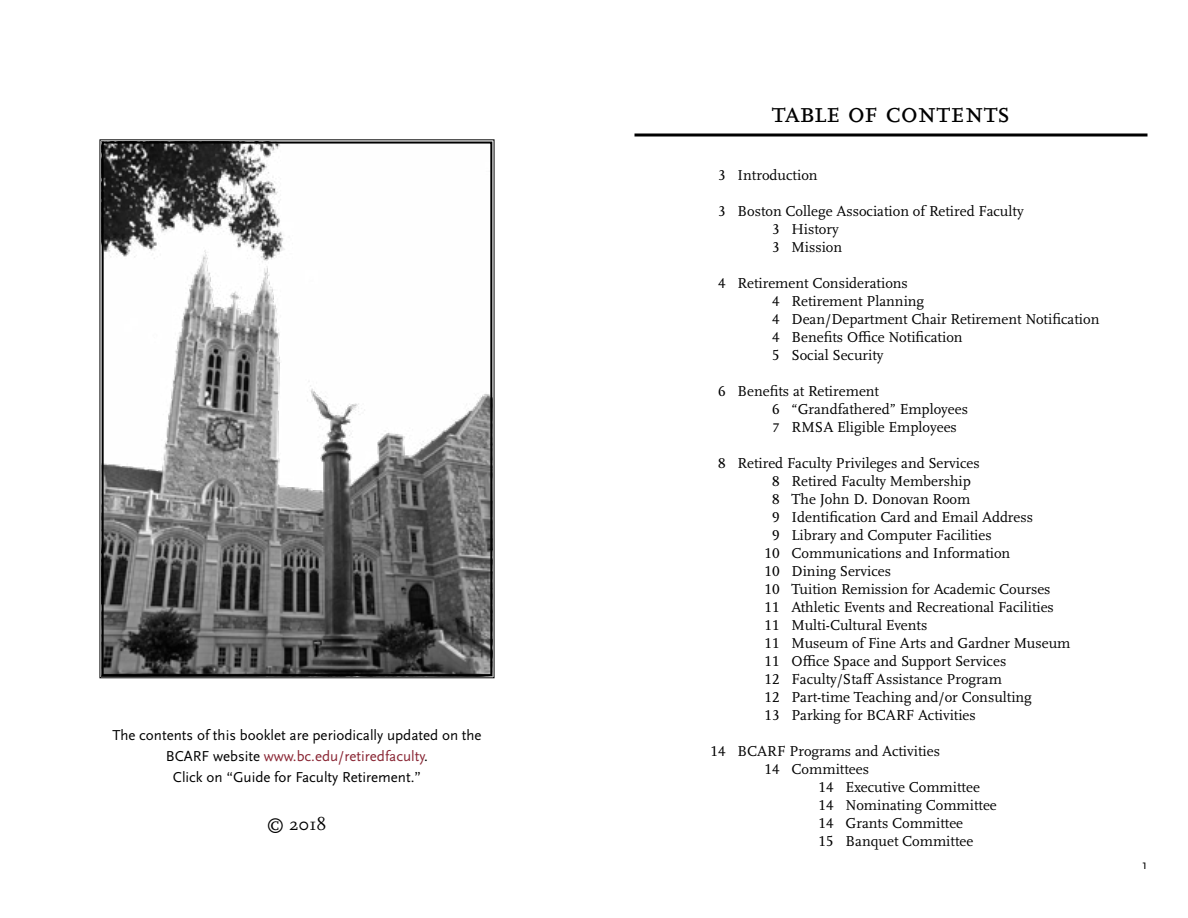
<style>
.page{position:relative;width:1188px;height:918px;background:#fff}
.page>*{position:absolute;margin:0;border:0;box-sizing:border-box;transform-origin:0 0}
.t1{font:30px "Scala OT";letter-spacing:-.01em;color:#000}
.t2{font:18px "Scala OT";color:#000}
.t3{font:15px/18px "Scala OT";color:#000}
.t4{font:15px/21px "Scala Sans OT";color:#000;text-align:center}
.t5{font:13.5px "Scala Sans OT";color:#000}
.s1{color:#892533}
</style>
<div class="page">
<hr style="left:634px;top:134px;width:514px;height:2px;background:#000">
<svg style="left:99px;top:139px;width:396px;height:539px"></svg>
<div style="left:102px;top:142px;width:390px;height:534px;border:2px solid #000"></div>
<p class="t4" style="left:112px;top:725px;width:371px">The contents of this booklet are periodically updated on the<br>BCARF website <span class="s1">www.bc.edu/retiredfaculty</span>.<br>Click on “Guide for Faculty Retirement.”</p>
<p class="t2" style="left:267px;top:815px;width:61px">© 2018</p>
<h1 class="t1" style="left:772px;top:95px;width:239px">table of contents</h1>
<p class="t3" style="left:718px;top:167px;width:9px">3</p>
<p class="t3" style="left:718px;top:203px;width:9px">3</p>
<p class="t3" style="left:718px;top:275px;width:9px">4</p>
<p class="t3" style="left:718px;top:383px;width:9px">6</p>
<p class="t3" style="left:718px;top:455px;width:9px">8</p>
<p class="t3" style="left:711px;top:743px;width:16px">14</p>
<p class="t3" style="left:738px;top:167px;width:81px">Introduction</p>
<p class="t3" style="left:792px;top:203px;width:234px;text-indent:-54px">Boston College Association of Retired Faculty<br>History<br>Mission</p>
<p class="t3" style="left:792px;top:275px;width:309px;text-indent:-54px">Retirement Considerations<br>Retirement Planning<br>Dean/Department Chair Retirement Notification<br>Benefits Office Notification<br>Social Security</p>
<p class="t3" style="left:792px;top:383px;width:178px;text-indent:-54px">Benefits at Retirement “Grandfathered” Employees<br>RMSA Eligible Employees</p>
<p class="t3" style="left:792px;top:455px;width:280px;text-indent:-54px">Retired Faculty Privileges and Services<br>Retired Faculty Membership<br>The John D. Donovan Room<br>Identification Card and Email Address Library and Computer Facilities Communications and Information<br>Dining Services<br>Tuition Remission for Academic Courses Athletic Events and Recreational Facilities Multi-Cultural Events<br>Museum of Fine Arts and Gardner Museum Office Space and Support Services Faculty/Staff Assistance Program<br>Part-time Teaching and/or Consulting Parking for BCARF Activities</p>
<p class="t3" style="left:792px;top:743px;width:150px;text-indent:-54px">BCARF Programs and Activities<br>Committees</p>
<p class="t3" style="left:846px;top:779px;width:153px">Executive Committee<br>Nominating Committee<br>Grants Committee<br>Banquet Committee</p>
<p class="t3" style="left:772px;top:221px;width:9px">3<br>3</p>
<p class="t3" style="left:772px;top:293px;width:9px;text-align:justify">4<br>4<br>4<br>5</p>
<p class="t3" style="left:772px;top:401px;width:9px">6</p>
<p class="t3" style="left:765px;top:473px;width:16px;text-align:center">8<br>8<br>9<br>9<br>10<br>10<br>10<br>11<br>11<br>11<br>11<br>12<br>12<br>13</p>
<p class="t3" style="left:765px;top:761px;width:16px">14</p>
<p class="t3" style="left:819px;top:779px;width:16px;text-align:justify">14<br>14<br>14<br>15</p>
<p class="t5" style="left:1142px;top:858px;width:7px">1</p>
</div>
